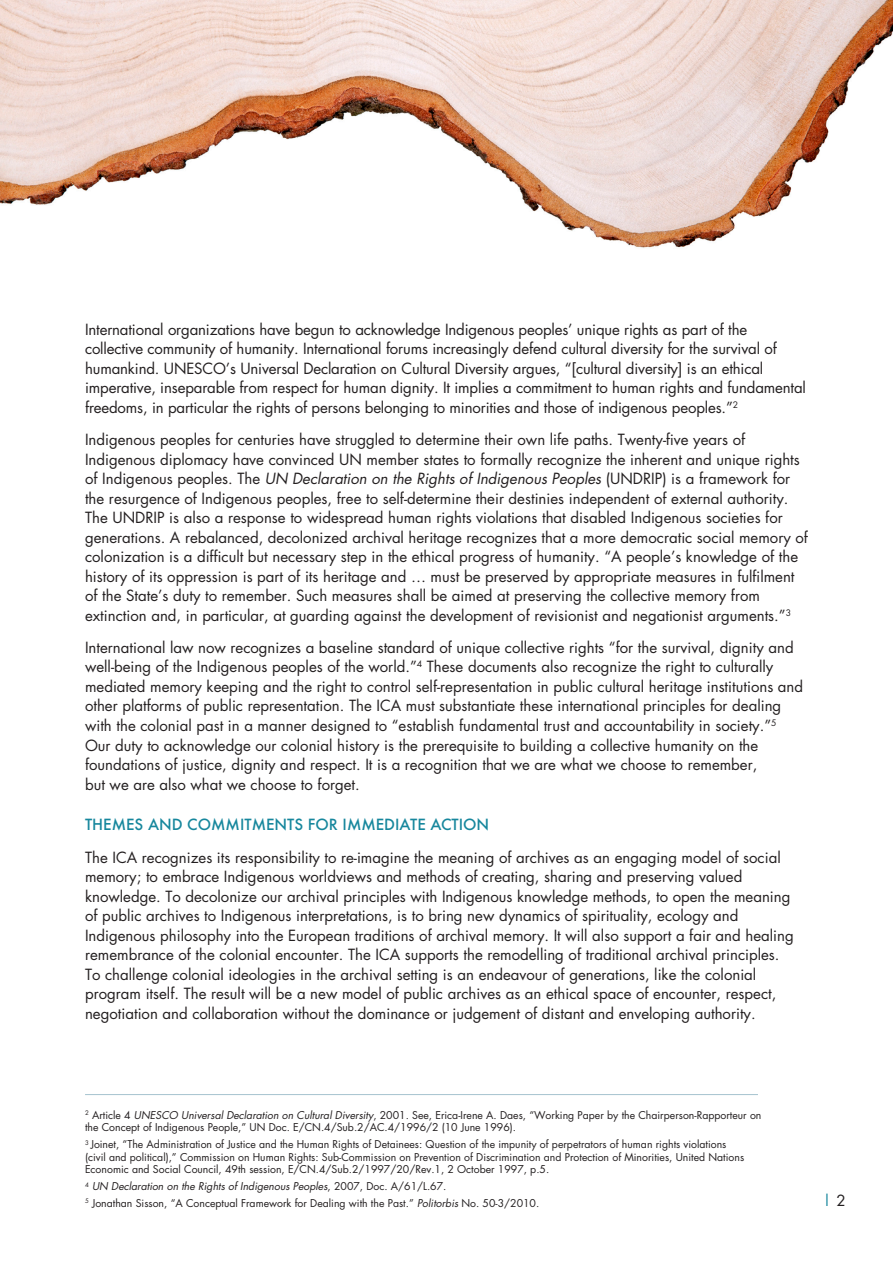
<style>
.page{position:relative;width:893px;height:1263px;background:#fff}
.page>*{position:absolute;margin:0;border:0;box-sizing:border-box;transform-origin:0 0}
.t1{font:15px/19.5px "Futura";color:#231f20}
.t2{font:500 15px "Futura";color:#17879d}
.t3{font:15px "Futura";color:#17879d}
.t4{font:10.5px/12.6px "Futura";color:#231f20}
.t5{font:italic 10.5px "Futura";color:#231f20}
.s1{font-style:italic}
.s2{font-style:normal}
.s3{color:#231f20}
</style>
<div class="page">
<hr style="left:85px;top:1094px;width:673px;height:1px;background:#a5c3cf">
<img style="left:0;top:0;width:893px;height:248px">
<p class="t1" style="left:85px;top:319px;width:722px">International organizations have begun to acknowledge Indigenous peoples’ unique rights as part of the collective community of humanity. International forums increasingly defend cultural diversity for the survival of humankind. UNESCO’s Universal Declaration on Cultural Diversity argues, “[cultural diversity] is an ethical imperative, inseparable from respect for human dignity. It implies a commitment to human rights and fundamental freedoms, in particular the rights of persons belonging to minorities and those of indigenous peoples.”<sup>2</sup></p>
<p class="t1" style="left:85px;top:430px;width:724px">Indigenous peoples for centuries have struggled to determine their own life paths. Twenty-five years of Indigenous diplomacy have convinced UN member states to formally recognize the inherent and unique rights of Indigenous peoples. The <span class="s1">UN Declaration on the Rights of Indigenous Peoples</span> (UNDRIP) is a framework for the resurgence of Indigenous peoples, free to self-determine their destinies independent of external authority.<br>The UNDRIP is also a response to widespread human rights violations that disabled Indigenous societies for generations. A rebalanced, decolonized archival heritage recognizes that a more democratic social memory of colonization is a difficult but necessary step in the ethical progress of humanity. “A people’s knowledge of the history of its oppression is part of its heritage and … must be preserved by appropriate measures in fulfilment of the State’s duty to remember. Such measures shall be aimed at preserving the collective memory from extinction and, in particular, at guarding against the development of revisionist and negationist arguments.”<sup>3</sup></p>
<p class="t1" style="left:85px;top:637px;width:720px">International law now recognizes a baseline standard of unique collective rights “for the survival, dignity and well-being of the Indigenous peoples of the world.”<sup>4</sup> These documents also recognize the right to culturally mediated memory keeping and the right to control self-representation in public cultural heritage institutions and other platforms of public representation. The ICA must substantiate these international principles for dealing with the colonial past in a manner designed to “establish fundamental trust and accountability in society.”<sup>5<br></sup>Our duty to acknowledge our colonial history is the prerequisite to building a collective humanity on the foundations of justice, dignity and respect. It is a recognition that we are what we choose to remember,<br>but we are also what we choose to forget.</p>
<p class="t2" style="left:85px;top:814px;width:406px">THEMES AND COMMITMENTS FOR IMMEDIATE ACTION</p>
<p class="t1" style="left:85px;top:847px;width:710px">The ICA recognizes its responsibility to re-imagine the meaning of archives as an engaging model of social memory; to embrace Indigenous worldviews and methods of creating, sharing and preserving valued knowledge. To decolonize our archival principles with Indigenous knowledge methods, to open the meaning of public archives to Indigenous interpretations, is to bring new dynamics of spirituality, ecology and Indigenous philosophy into the European traditions of archival memory. It will also support a fair and healing remembrance of the colonial encounter. The ICA supports the remodelling of traditional archival principles.<br>To challenge colonial ideologies in the archival setting is an endeavour of generations, like the colonial program itself. The result will be a new model of public archives as an ethical space of encounter, respect, negotiation and collaboration without the dominance or judgement of distant and enveloping authority.</p>
<p class="t4" style="left:85px;top:1108px;width:678px"><sup>2</sup> Article 4 <span class="s1">UNESCO Universal Declaration on Cultural Diversity</span>, 2001. See, Erica-Irene A. Daes, “Working Paper by the Chairperson-Rapporteur on the Concept of Indigenous People,” UN Doc. E/CN.4/Sub.2/AC.4/1996/2 (10 June 1996).</p>
<p class="t4" style="left:85px;top:1138px;width:661px"><sup>3</sup> Joinet, “The Administration of Justice and the Human Rights of Detainees: Question of the impunity of perpetrators of human rights violations (civil and political),” Commission on Human Rights: Sub-Commission on Prevention of Discrimination and Protection of Minorities, United Nations<br>Economic and Social Council, 49th session, E/CN.4/Sub.2/1997/20/Rev.1, 2 October 1997, p.5.</p>
<p class="t5" style="left:85px;top:1179px;width:363px"><sup>4</sup> UN Declaration on the Rights of Indigenous Peoples<span class="s2">, 2007, Doc. A/61/L.67.</span></p>
<p class="t4" style="left:85px;top:1196px;width:456px"><sup>5</sup> Jonathan Sisson, “A Conceptual Framework for Dealing with the Past.” <span class="s1">Politorbis</span> No. 50-3/2010.</p>
<p class="t3" style="left:823px;top:1190px;width:24px">| <span class="s3">2</span></p>
</div>
